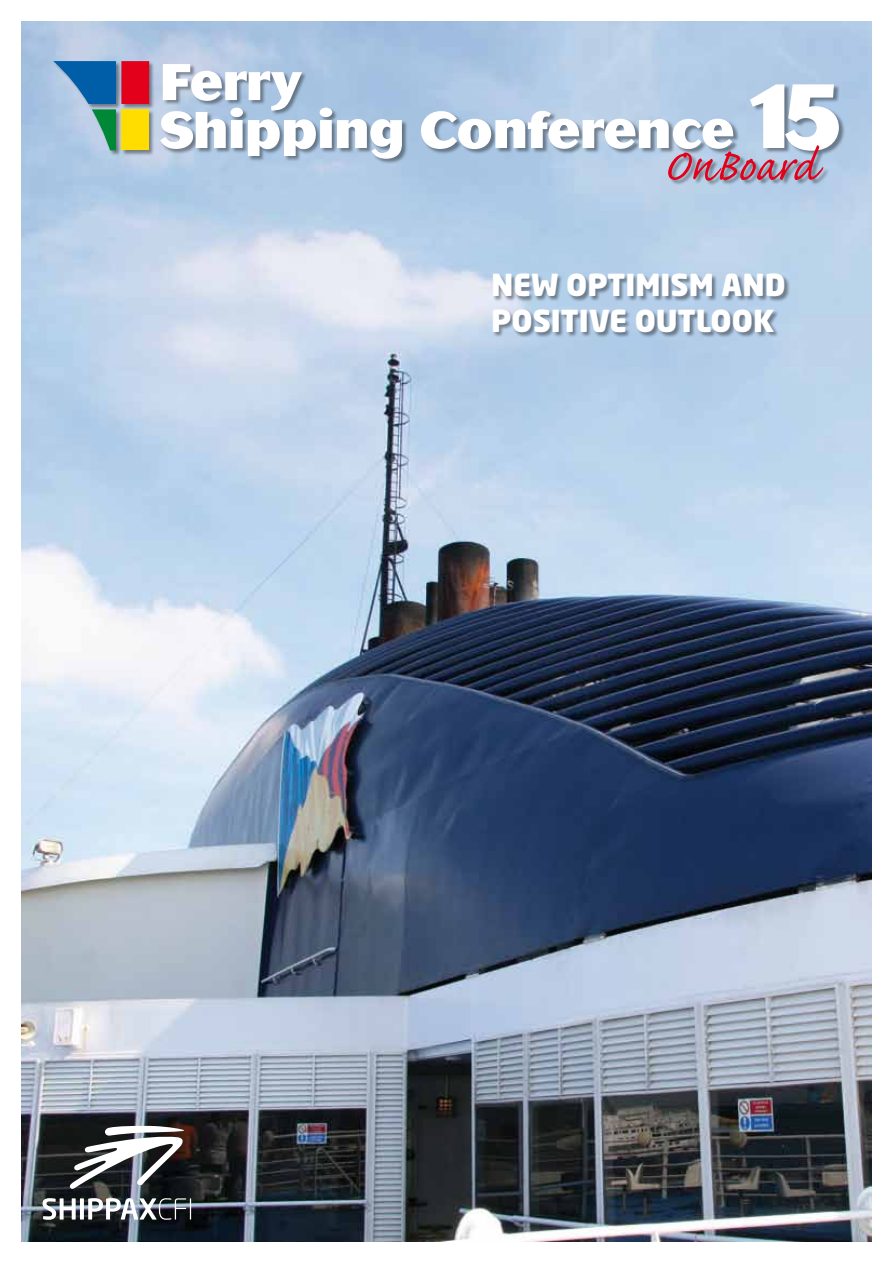
<style>
.page{position:relative;width:893px;height:1263px;background:#fff}
.page>*{position:absolute;margin:0;border:0;box-sizing:border-box;transform-origin:0 0}
.t1{font:57px "Caflisch Script";letter-spacing:.005em;color:#e2001a}
.t2{font:800 51px "Cosmos";color:#fff}
.t3{font:900 30px/36px "Neo Sans Std";color:#fff}
.s1{font-size:90px}
</style>
<div class="page">
<img style="left:21px;top:21px;width:851px;height:1221px">
<svg style="left:43px;top:1198px;width:33px;height:22px"></svg>
<svg style="left:80px;top:1198px;width:4px;height:21px"></svg>
<svg style="left:88px;top:1198px;width:103px;height:22px"></svg>
<svg style="left:68px;top:1126px;width:116px;height:64px"></svg>
<div style="left:53px;top:61px;width:791px;height:125px;background:#000;opacity:.4"></div>
<svg style="left:53px;top:61px;width:63px;height:89px;background:#649ebd"></svg>
<div style="left:121px;top:61px;width:28px;height:43px;background:#e2001a"></div>
<div style="left:121px;top:109px;width:28px;height:41px;background:#fd0"></div>
<div style="left:493px;top:273px;width:297px;height:65px;background:#000;opacity:.4"></div>
<h2 class="t2" style="left:160px;top:52px;width:142px">Ferry</h2>
<h2 class="t2" style="left:160px;top:100px;width:685px">Shipping Conference<span class="s1">15</span></h2>
<h1 class="t1" style="left:663px;top:137px;width:155px">OnBoard</h1>
<p class="t3" style="left:491px;top:266px;width:296px">New OPTIMISM AND<br>POSITIVE OUTLOOK</p>
</div>
